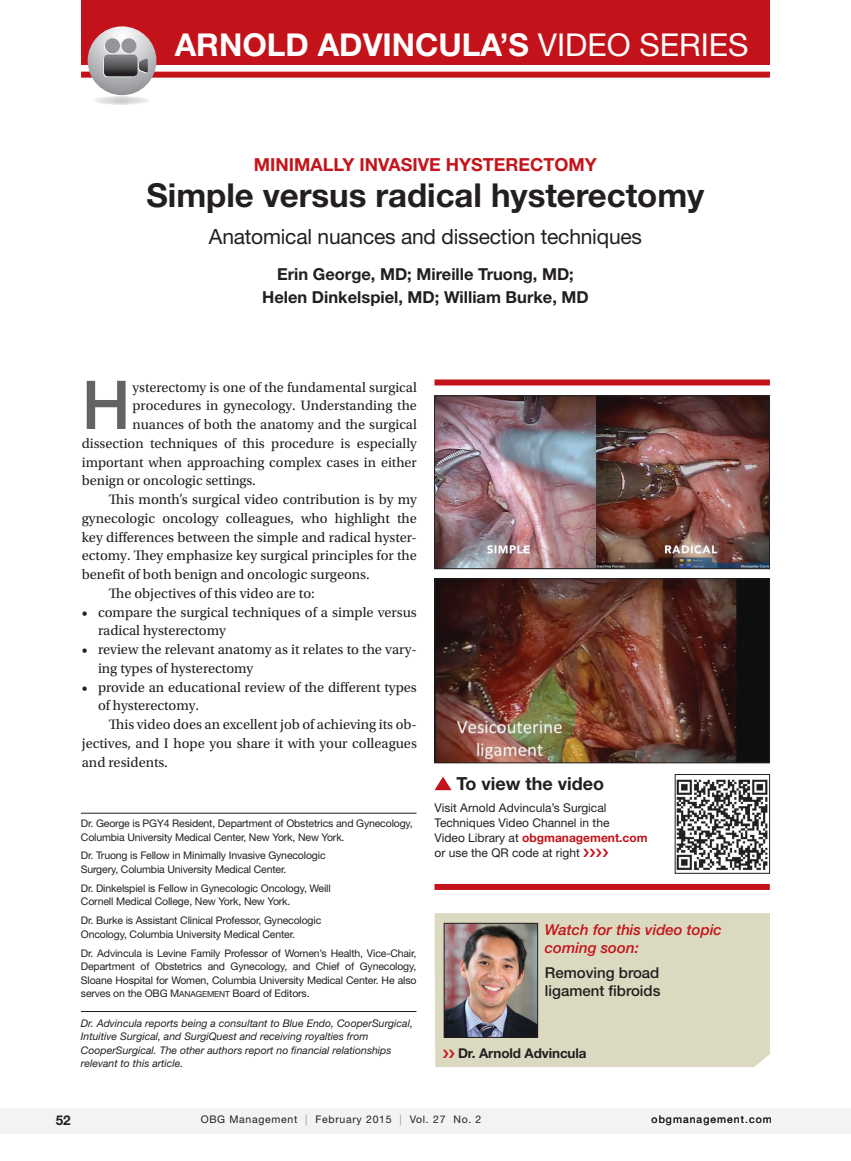
<style>
.page{position:relative;width:851px;height:1161px;background:#fff}
.page>*{position:absolute;margin:0;border:0;box-sizing:border-box;transform-origin:0 0}
.DropCapPara{font:500 67.5px "Helvetica Neue LT Std";color:#636366}
.Article_Title{font:700 33px "Helvetica Neue LT Std";color:#231f20}
.Company_name-Index{font:700 31.5px "Helvetica Neue LT Std";color:#fff}
.Deck{font:21px "Helvetica Neue LT Std";letter-spacing:-.01em;color:#231f20}
.Superhead{font:700 18px "Helvetica Neue LT Std";color:#c4151c}
.Sidebar_hed{font:700 18px "Helvetica Neue LT Std";color:#231f20}
.Byline{font:700 16.5px/22.5px "Helvetica Neue LT Std";color:#231f20;text-align:center}
.Sidebar_text{font:italic 500 15px/18px "Helvetica Neue LT Std";color:#c4121a}
.Sidebar_text-2{font:500 15px/18px "Helvetica Neue LT Std";color:#231f20}
.Body_Copy{font:14.4px/18.8px "Utopia Std";color:#231f20;text-align:justify}
.Bulleted_Copy{font:14.4px/18.8px "Utopia Std";color:#231f20}
.DropCapPara-2{font:14.25px "Utopia Std";color:#231f20}
.Sidebar_text-3{font:700 13.5px "Helvetica Neue LT Std";letter-spacing:-.01em;color:#231f20}
.Body_Copy__no_indent{font:12px/15px "Helvetica Neue LT Std";color:#231f20}
.Author_credentials{font:10.5px/13.5px "Helvetica Neue LT Std";letter-spacing:-.015em;color:#231f20}
.Disclosure{font:italic 10.5px/13.5px "Helvetica Neue LT Std";color:#231f20}
.Author_credentials-2{font:10.5px "Helvetica Neue LT Std";letter-spacing:.065em;color:#231f20}
.Author_credentials-3{font:10.5px "Helvetica Neue LT Std";letter-spacing:.1em;color:#231f20}
.s1{font-weight:400}
.s2{font-family:"Helvetica Neue LT Std Roman SC800"}
.s3{font-family:"Helvetica Neue LT Std Roman SC800";font-size:8.4px}
.s4{font-weight:700;color:#c4121a}
.s5{color:#939598}
</style>
<div class="page">
<div style="left:81px;top:0;width:689px;height:65px;background:#c4121a"></div>
<img style="left:436px;top:398px;width:331px;height:169px">
<div style="left:434px;top:396px;width:335px;height:173px;border:1px solid #231f20"></div>
<img style="left:436px;top:580px;width:331px;height:181px">
<div style="left:434px;top:578px;width:335px;height:185px;border:1px solid #231f20"></div>
<div style="left:434px;top:884px;width:335px;height:6px;background:#c4121a"></div>
<svg style="left:434px;top:777px;width:17px;height:13px"></svg>
<img style="left:676px;top:779px;width:92px;height:92px">
<div style="left:674px;top:774px;width:96px;height:100px;border:1px solid #231f20"></div>
<div style="left:434px;top:380px;width:336px;height:6px;background:#c4121a"></div>
<div style="left:81px;top:72px;width:689px;height:6px;background:#c4121a"></div>
<svg style="left:92px;top:96px;width:58px;height:9px"></svg>
<svg style="left:88px;top:26px;width:68px;height:69px;background:#c0bec1"></svg>
<svg style="left:103px;top:55px;width:34px;height:22px"></svg>
<svg style="left:104px;top:39px;width:15px;height:15px"></svg>
<svg style="left:121px;top:39px;width:15px;height:15px"></svg>
<svg style="left:104px;top:55px;width:44px;height:21px"></svg>
<div style="left:105px;top:38px;width:15px;height:15px;background:#939598;border-radius:8px"></div>
<div style="left:121px;top:38px;width:15px;height:15px;background:#939598;border-radius:8px"></div>
<hr style="left:81px;top:813px;width:335px;height:1px;background:#231f20">
<hr style="left:81px;top:1011px;width:335px;height:1px;background:#231f20">
<div style="left:0;top:1108px;width:850px;height:26px;background:#f2f3f4"></div>
<div style="left:434px;top:913px;width:336px;height:154px;background:#dbd9c0"></div>
<img style="left:445px;top:925px;width:91px;height:111px">
<div style="left:443px;top:923px;width:95px;height:115px;border:1px solid #231f20"></div>
<svg style="left:443px;top:1049px;width:11px;height:9px"></svg>
<p class="Company_name-Index" style="left:175px;top:25px;width:575px">ARNOLD ADVINCULA’S <span class="s1">VIDEO SERIES</span></p>
<p class="Superhead" style="left:254px;top:153px;width:344px">MINIMALLY INVASIVE HYSTERECTOMY</p>
<p class="Article_Title" style="left:147px;top:175px;width:559px">Simple versus radical hysterectomy</p>
<p class="Deck" style="left:209px;top:224px;width:434px">Anatomical nuances and dissection techniques</p>
<p class="Byline" style="left:262px;top:263px;width:328px">Erin George, MD; Mireille Truong, MD;<br>Helen Dinkelspiel, MD; William Burke, MD</p>
<p class="DropCapPara" style="left:82px;top:365px;width:50px">H</p>
<p class="DropCapPara-2" style="left:132px;top:379px;width:286px">ysterectomy is one of the fundamental surgical</p>
<p class="DropCapPara-2" style="left:132px;top:398px;width:286px">procedures in gynecology. Understanding the</p>
<p class="DropCapPara-2" style="left:132px;top:417px;width:286px">nuances of both the anatomy and the surgical</p>
<p class="DropCapPara-2" style="left:82px;top:435px;width:336px">dissection techniques of this procedure is especially</p>
<p class="DropCapPara-2" style="left:82px;top:454px;width:336px">important when approaching complex cases in either</p>
<p class="DropCapPara-2" style="left:82px;top:473px;width:175px">benign or oncologic settings.</p>
<p class="Body_Copy" style="left:82px;top:490px;width:336px;text-indent:27px">This month’s surgical video contribution is by my gynecologic oncology colleagues, who highlight the key differences between the simple and radical hyster&shy;ectomy. They emphasize key surgical principles for the benefit of both benign and oncologic surgeons.</p>
<p class="Body_Copy" style="left:109px;top:584px;width:207px">The objectives of this video are to:</p>
<p class="Bulleted_Copy" style="left:98px;top:603px;width:320px;text-indent:-16px">• compare the surgical techniques of a simple versus radical hysterectomy</p>
<p class="Bulleted_Copy" style="left:98px;top:640px;width:320px;text-indent:-16px">• review the relevant anatomy as it relates to the vary&shy;ing types of hysterectomy</p>
<p class="Bulleted_Copy" style="left:98px;top:678px;width:320px;text-indent:-16px">• provide an educational review of the different types of hysterectomy.</p>
<p class="Body_Copy" style="left:82px;top:715px;width:336px;text-indent:27px">This video does an excellent job of achieving its ob&shy;jectives, and I hope you share it with your colleagues and residents.</p>
<p class="Author_credentials" style="left:81px;top:816px;width:333px">Dr. George is PGY4 Resident, Department of Obstetrics and Gynecology,<br>Columbia University Medical Center, New York, New York.</p>
<p class="Author_credentials" style="left:81px;top:849px;width:246px">Dr. Truong is Fellow in Minimally Invasive Gynecologic<br>Surgery, Columbia University Medical Center.</p>
<p class="Author_credentials" style="left:81px;top:881px;width:251px">Dr. Dinkelspiel is Fellow in Gynecologic Oncology, Weill<br>Cornell Medical College, New York, New York.</p>
<p class="Author_credentials" style="left:81px;top:914px;width:242px">Dr. Burke is Assistant Clinical Professor, Gynecologic<br>Oncology, Columbia University Medical Center.</p>
<p class="Author_credentials" style="left:81px;top:946px;width:337px;text-align:justify">Dr. Advincula is Levine Family Professor of Women’s Health, Vice-Chair, Department of Obstetrics and Gynecology, and Chief of Gynecology, Sloane Hospital for Women, Columbia University Medical Center. He also serves on the OBG <span class="s2">M</span><span class="s3">ANAGEM ENT</span> Board of Editors.</p>
<p class="Disclosure" style="left:81px;top:1016px;width:333px">Dr. Advincula reports being a consultant to Blue Endo, CooperSurgical, Intuitive Surgical, and SurgiQuest and receiving royalties from CooperSurgical. The other authors report no financial relationships relevant to this article.</p>
<p class="Sidebar_hed" style="left:456px;top:773px;width:149px">To view the video</p>
<p class="Body_Copy__no_indent" style="left:434px;top:800px;width:215px">Visit Arnold Advincula’s Surgical<br>Techniques Video Channel in the<br>Video Library at <span class="s4">obgmanagement.com </span>or use the QR code at right</p>
<p class="Sidebar_text" style="left:545px;top:920px;width:178px">Watch for this video topic coming soon:</p>
<p class="Sidebar_text-2" style="left:545px;top:963px;width:117px">Removing broad ligament fibroids</p>
<p class="Sidebar_text-3" style="left:458px;top:1045px;width:130px">Dr. Arnold Advincula</p>
<p class="Sidebar_text-3" style="left:56px;top:1112px;width:17px">52</p>
<p class="Author_credentials-2" style="left:201px;top:1114px;width:282px">OBG Management <span class="s5">|</span> February 2015 <span class="s5">|</span> Vol. 27 No. 2</p>
<p class="Author_credentials-3" style="left:651px;top:1114px;width:122px">obgmanagement.com</p>
</div>
